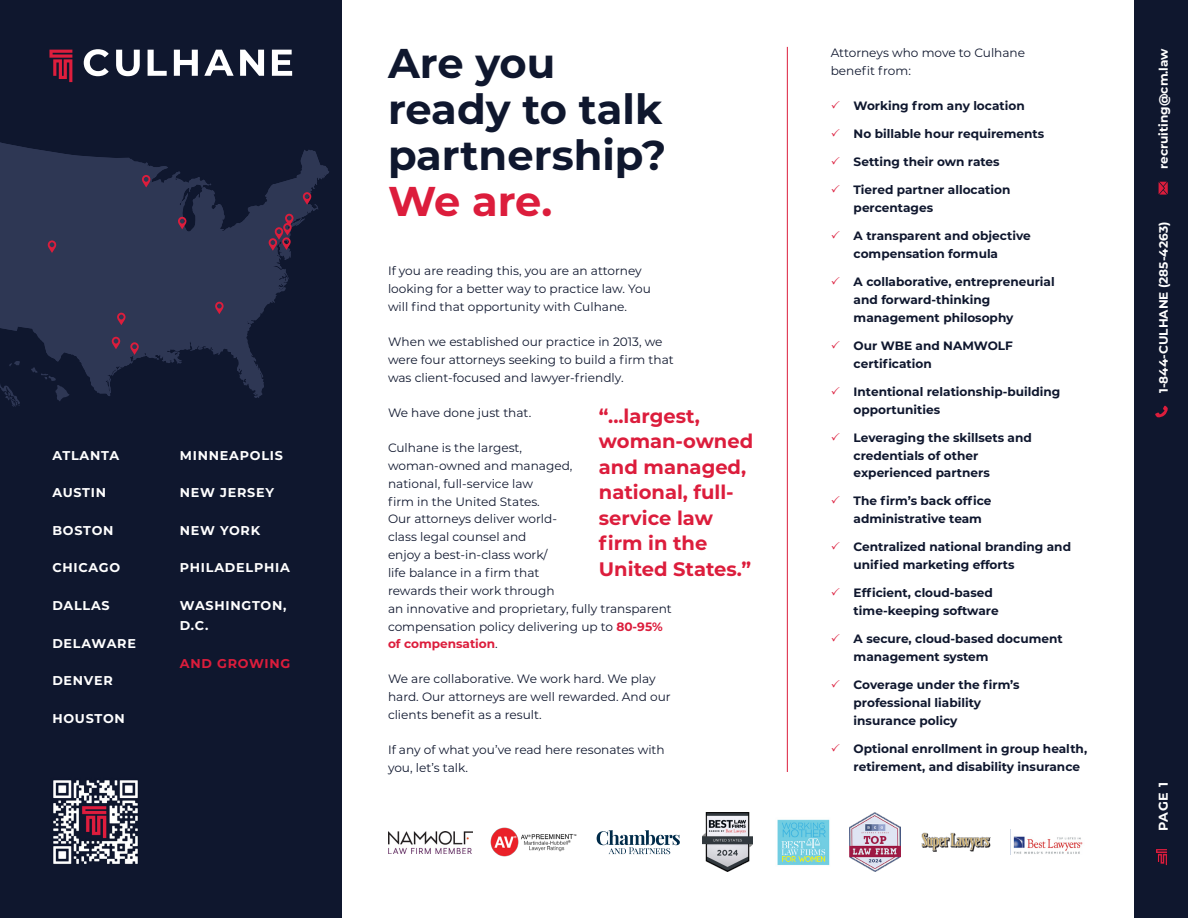
<style>
.page{position:relative;width:1188px;height:918px;background:#fff}
.page>*{position:absolute;margin:0;border:0;box-sizing:border-box;transform-origin:0 0}
.t1{font:700 41.55px/46px "Montserrat";color:#0f172e}
.t2{font:700 41.55px "Montserrat";color:#dc1d3c}
.t3{font:700 19.5px/25.5px "Montserrat";color:#dc1d3c}
.t4{font:700 12.75px/20.4px "Montserrat";letter-spacing:.06em;color:#fff}
.t5{font:700 12.75px "Montserrat";letter-spacing:.06em;color:#dc1d3c}
.t6{font:12.15px/17.9px "Montserrat";color:#0f172e}
.t7{font:700 12.15px/17.9px "Montserrat";color:#0f172e}
.t8{font:700 12.15px "Montserrat";color:#fff}
.s1{font-weight:700;color:#dc1d3c}
.s2{color:#dc1d3c}
</style>
<div class="page">
<div style="left:1134px;top:0;width:54px;height:918px;background:#0f172e"></div>
<div style="left:0;top:0;width:342px;height:918px;background:#0f172e"></div>
<svg style="left:84px;top:49px;width:25px;height:27px"></svg>
<svg style="left:116px;top:50px;width:24px;height:26px"></svg>
<svg style="left:148px;top:50px;width:19px;height:26px"></svg>
<svg style="left:174px;top:50px;width:24px;height:26px"></svg>
<svg style="left:204px;top:50px;width:30px;height:26px"></svg>
<svg style="left:240px;top:50px;width:24px;height:26px"></svg>
<svg style="left:272px;top:50px;width:20px;height:26px"></svg>
<svg style="left:49px;top:50px;width:23px;height:32px"></svg>
<img style="left:1156px;top:849px;width:11px;height:17px">
<img style="left:53px;top:780px;width:85px;height:84px">
<img style="left:703px;top:813px;width:50px;height:59px">
<img style="left:388px;top:831px;width:85px;height:22px">
<img style="left:491px;top:827px;width:86px;height:30px">
<img style="left:1013px;top:836px;width:70px;height:18px">
<img style="left:777px;top:819px;width:53px;height:47px">
<svg style="left:597px;top:830px;width:83px;height:24px"></svg>
<img style="left:921px;top:832px;width:70px;height:20px">
<hr style="left:787px;top:47px;width:1px;height:725px;background:#dc1d3c">
<svg style="left:1159px;top:182px;width:9px;height:13px"></svg>
<svg style="left:1155px;top:406px;width:13px;height:12px"></svg>
<svg style="left:0;top:142px;width:329px;height:265px"></svg>
<img style="left:849px;top:813px;width:51px;height:59px">
<p class="t4" style="left:52px;top:444px;width:68px">ATLANTA</p>
<p class="t4" style="left:52px;top:482px;width:55px">AUSTIN</p>
<p class="t4" style="left:52px;top:519px;width:63px">BOSTON</p>
<p class="t4" style="left:52px;top:557px;width:69px">CHICAGO</p>
<p class="t4" style="left:52px;top:595px;width:59px">DALLAS</p>
<p class="t4" style="left:52px;top:632px;width:85px">DELAWARE</p>
<p class="t4" style="left:52px;top:670px;width:62px">DENVER</p>
<p class="t4" style="left:52px;top:707px;width:74px">HOUSTON</p>
<p class="t4" style="left:180px;top:444px;width:105px">MINNEAPOLIS</p>
<p class="t4" style="left:180px;top:482px;width:96px">NEW JERSEY</p>
<p class="t4" style="left:180px;top:519px;width:82px">NEW YORK</p>
<p class="t4" style="left:180px;top:557px;width:111px">PHILADELPHIA</p>
<p class="t4" style="left:180px;top:595px;width:108px">WASHINGTON,<br>D.C.</p>
<p class="t5" style="left:180px;top:654px;width:112px">AND GROWING</p>
<h1 class="t1" style="left:388px;top:38px;width:280px">Are you ready to talk partnership?</h1>
<h1 class="t2" style="left:388px;top:171px;width:166px">We are.</h1>
<p class="t6" style="left:388px;top:262px;width:264px">If you are reading this, you are an attorney looking for a better way to practice law. You will find that opportunity with Culhane.</p>
<p class="t6" style="left:388px;top:332px;width:287px">When we established our practice in 2013, we were four attorneys seeking to build a firm that was client-focused and lawyer-friendly.</p>
<p class="t6" style="left:388px;top:403px;width:145px">We have done just that.</p>
<p class="t6" style="left:388px;top:438px;width:285px">Culhane is the largest,<br>woman-owned and managed,<br>national, full-service law<br>firm in the United States.<br>Our attorneys deliver world-<br>class legal counsel and<br>enjoy a best-in-class work/<br>life balance in a firm that<br>rewards their work through<br>an innovative and proprietary, fully transparent compensation policy delivering up to <span class="s1">80-95% of compensation</span>.</p>
<p class="t6" style="left:388px;top:670px;width:284px">We are collaborative. We work hard. We play hard. Our attorneys are well rewarded. And our clients benefit as a result.</p>
<p class="t6" style="left:388px;top:741px;width:278px">If any of what you’ve read here resonates with you, let’s talk.</p>
<h2 class="t3" style="left:599px;top:402px;width:156px">“...largest, woman-owned and managed, national, full&shy;service law firm in the<br>United States.”</h2>
<p class="t6" style="left:831px;top:44px;width:196px">Attorneys who move to Culhane benefit from:</p>
<p class="t7" style="left:831px;top:96px;width:196px"><span class="s2">✓</span> Working from any location</p>
<p class="t7" style="left:831px;top:124px;width:215px"><span class="s2">✓</span> No billable hour requirements</p>
<p class="t7" style="left:831px;top:152px;width:171px"><span class="s2">✓</span> Setting their own rates</p>
<p class="t7" style="left:854px;top:181px;width:158px;text-indent:-23px"><span class="s2">✓</span> Tiered partner allocation percentages</p>
<p class="t7" style="left:854px;top:226px;width:179px;text-indent:-23px"><span class="s2">✓</span> A transparent and objective compensation formula</p>
<p class="t7" style="left:854px;top:272px;width:203px;text-indent:-23px"><span class="s2">✓</span> A collaborative, entrepreneurial and forward-thinking management philosophy</p>
<p class="t7" style="left:854px;top:336px;width:161px;text-indent:-23px"><span class="s2">✓</span> Our WBE and NAMWOLF certification</p>
<p class="t7" style="left:854px;top:382px;width:208px;text-indent:-23px"><span class="s2">✓</span> Intentional relationship-building opportunities</p>
<p class="t7" style="left:854px;top:428px;width:180px;text-indent:-23px"><span class="s2">✓</span> Leveraging the skillsets and credentials of other experienced partners</p>
<p class="t7" style="left:854px;top:492px;width:139px;text-indent:-23px"><span class="s2">✓</span> The firm’s back office administrative team</p>
<p class="t7" style="left:854px;top:538px;width:219px;text-indent:-23px"><span class="s2">✓</span> Centralized national branding and unified marketing efforts</p>
<p class="t7" style="left:854px;top:583px;width:147px;text-indent:-23px"><span class="s2">✓</span> Efficient, cloud-based time-keeping software</p>
<p class="t7" style="left:854px;top:629px;width:211px;text-indent:-23px"><span class="s2">✓</span> A secure, cloud-based document management system</p>
<p class="t7" style="left:854px;top:675px;width:168px;text-indent:-23px"><span class="s2">✓</span> Coverage under the firm’s professional liability insurance policy</p>
<p class="t7" style="left:854px;top:739px;width:235px;text-indent:-23px"><span class="s2">✓</span> Optional enrollment in group health, retirement, and disability insurance</p>
<p class="t8" style="left:1155px;top:169px;width:122px;rotate:-90deg">recruiting@cm.law</p>
<p class="t8" style="left:1155px;top:393px;width:173px;rotate:-90deg">1-844-CULHANE (285-4263)</p>
<p class="t4" style="left:1152px;top:831px;width:51px;rotate:-90deg">PAGE 1</p>
</div>
